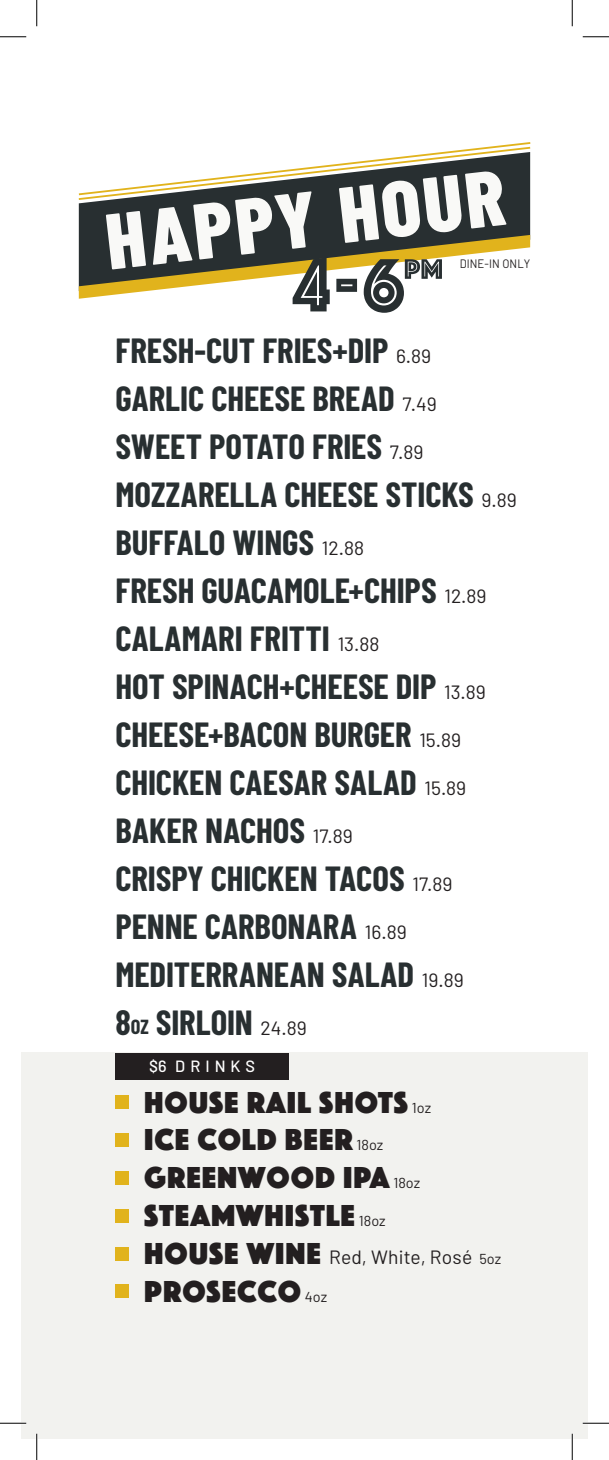
<style>
.page{position:relative;width:609px;height:1460px;background:#fff}
.page>*{position:absolute;margin:0;border:0;box-sizing:border-box;transform-origin:0 0}
.t1{font:800 78.75px "Barlow Condensed";color:#f9f9f7;scale:1.05 1}
.t2{font:700 35px/47.9px "Barlow Condensed";letter-spacing:-.005em;color:#282f31}
.t3{font:31.5px/37.8px "Phosphate Solid";letter-spacing:.03em;color:#231f20}
.t4{font:19.25px "Barlow";letter-spacing:.01em;color:#231f20}
.t5{font:500 16.28px "Barlow";letter-spacing:.31em;color:#fff}
.t6{font:12.25px "Barlow";letter-spacing:.01em;color:#231f20;scale:.93 1}
.s1{font-family:"Barlow";font-weight:400;font-size:19.25px;color:#231f20}
.s2{font-size:20.47px}
.s3{font-family:"Barlow";font-size:14.35px}
.s4{font-family:"Phosphate Solid";font-size:31.5px}
.s5{font-size:14.35px}
</style>
<div class="page">
<div style="left:79px;top:201px;width:451px;height:34px;background:#282f31"></div>
<svg style="left:78px;top:142px;width:453px;height:59px"></svg>
<div style="left:21px;top:1053px;width:567px;height:385px;background:#f2f2ef"></div>
<div style="left:116px;top:1095px;width:13px;height:14px;background:#e1b31c"></div>
<div style="left:116px;top:1133px;width:13px;height:13px;background:#e1b31c"></div>
<div style="left:116px;top:1171px;width:13px;height:13px;background:#e1b31c"></div>
<div style="left:116px;top:1209px;width:13px;height:13px;background:#e1b31c"></div>
<div style="left:116px;top:1247px;width:13px;height:13px;background:#e1b31c"></div>
<div style="left:116px;top:1284px;width:13px;height:14px;background:#e1b31c"></div>
<svg style="left:79px;top:235px;width:451px;height:78px"></svg>
<div style="left:116px;top:1053px;width:173px;height:26px;background:#231f20"></div>
<hr style="left:0;top:1422px;width:26px;height:2px;background:#fff">
<hr style="left:583px;top:1422px;width:26px;height:2px;background:#fff">
<hr style="left:36px;top:1433px;width:2px;height:27px;background:#fff">
<hr style="left:571px;top:1433px;width:2px;height:27px;background:#fff">
<svg style="left:0;top:36px;width:26px;height:1px"></svg>
<svg style="left:583px;top:36px;width:26px;height:1px"></svg>
<svg style="left:0;top:1422px;width:26px;height:1px"></svg>
<svg style="left:583px;top:1422px;width:26px;height:1px"></svg>
<svg style="left:36px;top:0;width:1px;height:26px"></svg>
<svg style="left:36px;top:1433px;width:1px;height:27px"></svg>
<svg style="left:572px;top:0;width:1px;height:26px"></svg>
<svg style="left:572px;top:1433px;width:1px;height:27px"></svg>
<h1 class="t1" style="left:100px;top:195px;width:384px;rotate:-7deg">HAPPY HOUR</h1>
<p class="t6" style="left:460px;top:256px;width:77px">DINE-IN ONLY</p>
<p class="t2" style="left:116px;top:326px;width:403px">FRESH-CUT FRIES+DIP <span class="s1">6.89<br></span>GARLIC CHEESE BREAD <span class="s1">7.49<br></span>SWEET POTATO FRIES <span class="s1">7.89<br></span>MOZZARELLA CHEESE STICKS <span class="s1">9.89<br></span>BUFFALO WINGS <span class="s1">12.88<br></span>FRESH GUACAMOLE+CHIPS <span class="s1">12.89<br></span>CALAMARI FRITTI <span class="s1">13.88<br></span>HOT SPINACH+CHEESE DIP <span class="s1">13.89<br></span>CHEESE+BACON BURGER <span class="s1">15.89<br></span>CHICKEN CAESAR SALAD <span class="s1">15.89<br></span>BAKER NACHOS <span class="s1">17.89<br></span>CRISPY CHICKEN TACOS <span class="s1">17.89<br></span>PENNE CARBONARA <span class="s1">16.89<br></span>MEDITERRANEAN SALAD <span class="s1">19.89<br></span>8<span class="s2">OZ</span> SIRLOIN <span class="s1">24.89</span></p>
<p class="t5" style="left:149px;top:1056px;width:107px">$6 DRINKS</p>
<p class="t3" style="left:144px;top:1083px;width:289px">HOUSE RAIL SHOTS <span class="s3">1oz<br></span>ICE COLD BEER <span class="s3">18oz<br></span>GREENWOOD IPA <span class="s3">18oz<br></span>STEAMWHISTLE <span class="s3">18oz</span></p>
<p class="t4" style="left:144px;top:1244px;width:359px"><span class="s4">HOUSE WINE</span> Red, White, Rosé <span class="s5">5oz</span></p>
<p class="t3" style="left:144px;top:1272px;width:184px">PROSECCO <span class="s3">4oz</span></p>
</div>
